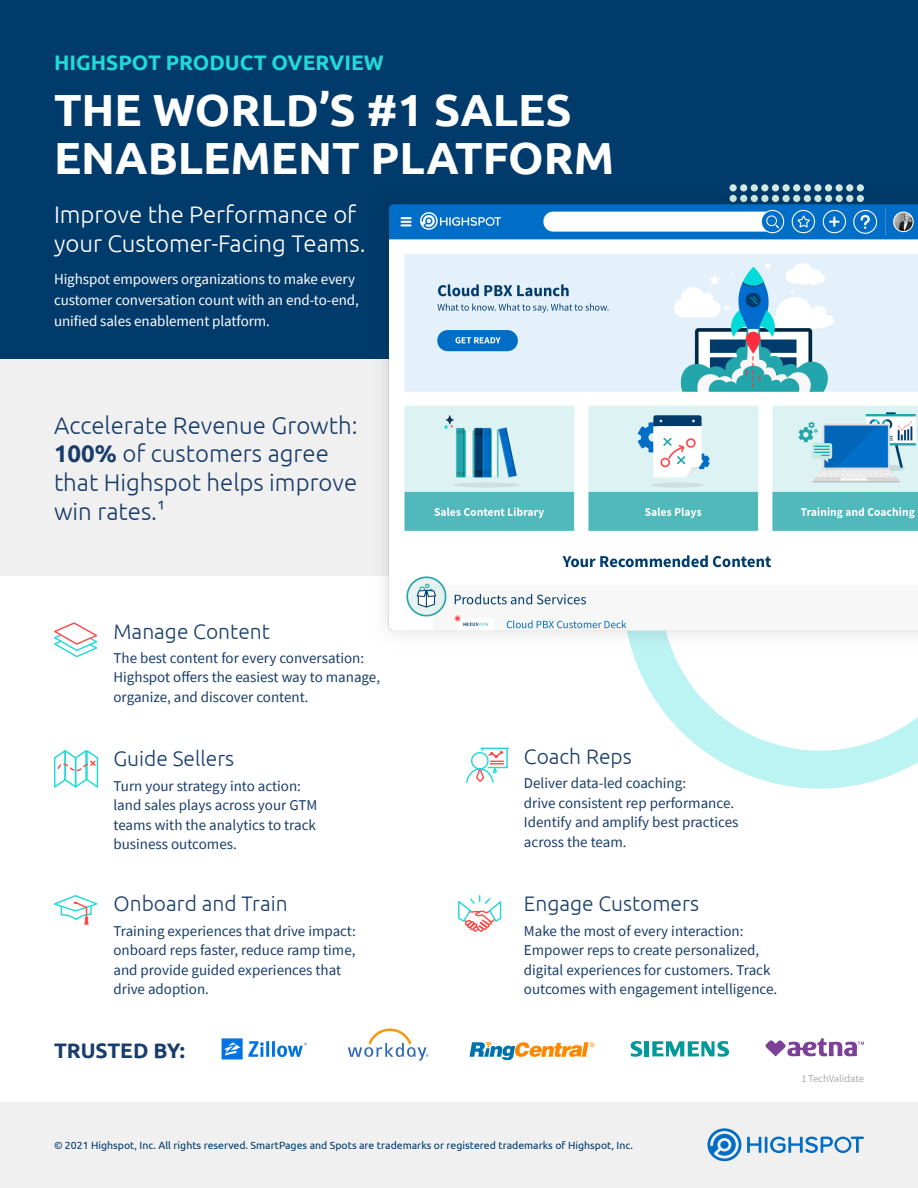
<style>
.page{position:relative;width:918px;height:1188px;background:#fff}
.page>*{position:absolute;margin:0;border:0;box-sizing:border-box;transform-origin:0 0}
.t1{font:700 45px/48px "Ubuntu";color:#fff}
.Sidebar_Quote{font:300 24px/28.8px "Ubuntu";color:#193d6a}
.Body_copy{font:300 24px/28.8px "Ubuntu";color:#fff}
.t2{font:300 21px "Ubuntu";color:#193d6a}
.t3{font:700 21px "Ubuntu";color:#21d9d9}
.t4{font:700 21px "Ubuntu";color:#193d6a}
.t5{font:15px/19.5px "Source Sans Pro";color:#193d6a}
.Body_copy-2{font:15px/21px "Source Sans Pro";letter-spacing:-.005em;color:#fff}
.t6{font:10.5px "Ubuntu";color:#003b6b}
.t7{font:10.5px "Source Sans Pro";color:#aaa}
.s1{font-weight:700}
</style>
<div class="page">
<svg style="left:765px;top:1038px;width:99px;height:18px"></svg>
<svg style="left:470px;top:1042px;width:124px;height:18px"></svg>
<svg style="left:631px;top:1041px;width:11px;height:16px"></svg>
<div style="left:644px;top:1041px;width:5px;height:15px;background:#099"></div>
<svg style="left:652px;top:1041px;width:77px;height:16px"></svg>
<svg style="left:348px;top:1028px;width:80px;height:33px"></svg>
<svg style="left:632px;top:650px;width:286px;height:139px"></svg>
<div style="left:0;top:359px;width:918px;height:217px;background:#f0f0f0"></div>
<div style="left:0;top:0;width:918px;height:359px;background:#003b6b"></div>
<div style="left:772px;top:184px;width:7px;height:7px;background:#d1e8e3;border-radius:50%"></div>
<svg style="left:54px;top:622px;width:44px;height:36px"></svg>
<svg style="left:222px;top:1038px;width:85px;height:21px"></svg>
<svg style="left:54px;top:750px;width:44px;height:38px"></svg>
<svg style="left:53px;top:895px;width:45px;height:30px"></svg>
<svg style="left:466px;top:747px;width:43px;height:36px"></svg>
<svg style="left:458px;top:895px;width:44px;height:37px"></svg>
<img style="left:385px;top:186px;width:533px;height:464px">
<hr style="left:914px;top:214px;width:4px;height:20px;background:#006dc7">
<div style="left:0;top:1102px;width:918px;height:86px;background:#f0f0f0"></div>
<svg style="left:707px;top:1128px;width:34px;height:33px"></svg>
<div style="left:720px;top:1141px;width:9px;height:8px;background:#006dc7;border-radius:50%"></div>
<svg style="left:747px;top:1137px;width:117px;height:16px"></svg>
<p class="t3" style="left:54px;top:50px;width:331px">HIGHSPOT PRODUCT OVERVIEW</p>
<p class="t1" style="left:54px;top:85px;width:562px">THE WORLD’S #1 SALES<br>ENABLEMENT PLATFORM</p>
<p class="Body_copy" style="left:54px;top:199px;width:313px">Improve the Performance of your Customer-Facing Teams.</p>
<p class="Body_copy-2" style="left:54px;top:268px;width:306px">Highspot empowers organizations to make every customer conversation count with an end-to-end, unified sales enablement platform.</p>
<p class="Sidebar_Quote" style="left:54px;top:410px;width:305px">Accelerate Revenue Growth:<br><span class="s1">100%</span> of customers agree that Highspot helps improve win rates.1</p>
<p class="t2" style="left:113px;top:619px;width:158px">Manage Content</p>
<p class="t5" style="left:113px;top:648px;width:268px">The best content for every conversation:<br>Highspot offers the easiest way to manage, organize, and discover content.</p>
<p class="t2" style="left:113px;top:746px;width:122px">Guide Sellers</p>
<p class="t5" style="left:113px;top:776px;width:205px">Turn your strategy into action: land sales plays across your GTM teams with the analytics to track business outcomes.</p>
<p class="t2" style="left:113px;top:891px;width:176px">Onboard and Train</p>
<p class="t5" style="left:113px;top:921px;width:244px">Training experiences that drive impact: onboard reps faster, reduce ramp time, and provide guided experiences that drive adoption.</p>
<p class="t4" style="left:54px;top:1038px;width:133px">TRUSTED BY:</p>
<p class="t2" style="left:524px;top:744px;width:109px">Coach Reps</p>
<p class="t5" style="left:524px;top:773px;width:216px">Deliver data-led coaching:<br>drive consistent rep performance.<br>Identify and amplify best practices across the team.</p>
<p class="t2" style="left:524px;top:891px;width:177px">Engage Customers</p>
<p class="t5" style="left:524px;top:921px;width:255px">Make the most of every interaction:<br>Empower reps to create personalized, digital experiences for customers. Track outcomes with engagement intelligence.</p>
<p class="t6" style="left:54px;top:1139px;width:581px">© 2021 Highspot, Inc. All rights reserved. SmartPages and Spots are trademarks or registered trademarks of Highspot, Inc.</p>
<p class="t7" style="left:801px;top:1072px;width:64px">1 TechValidate</p>
</div>
